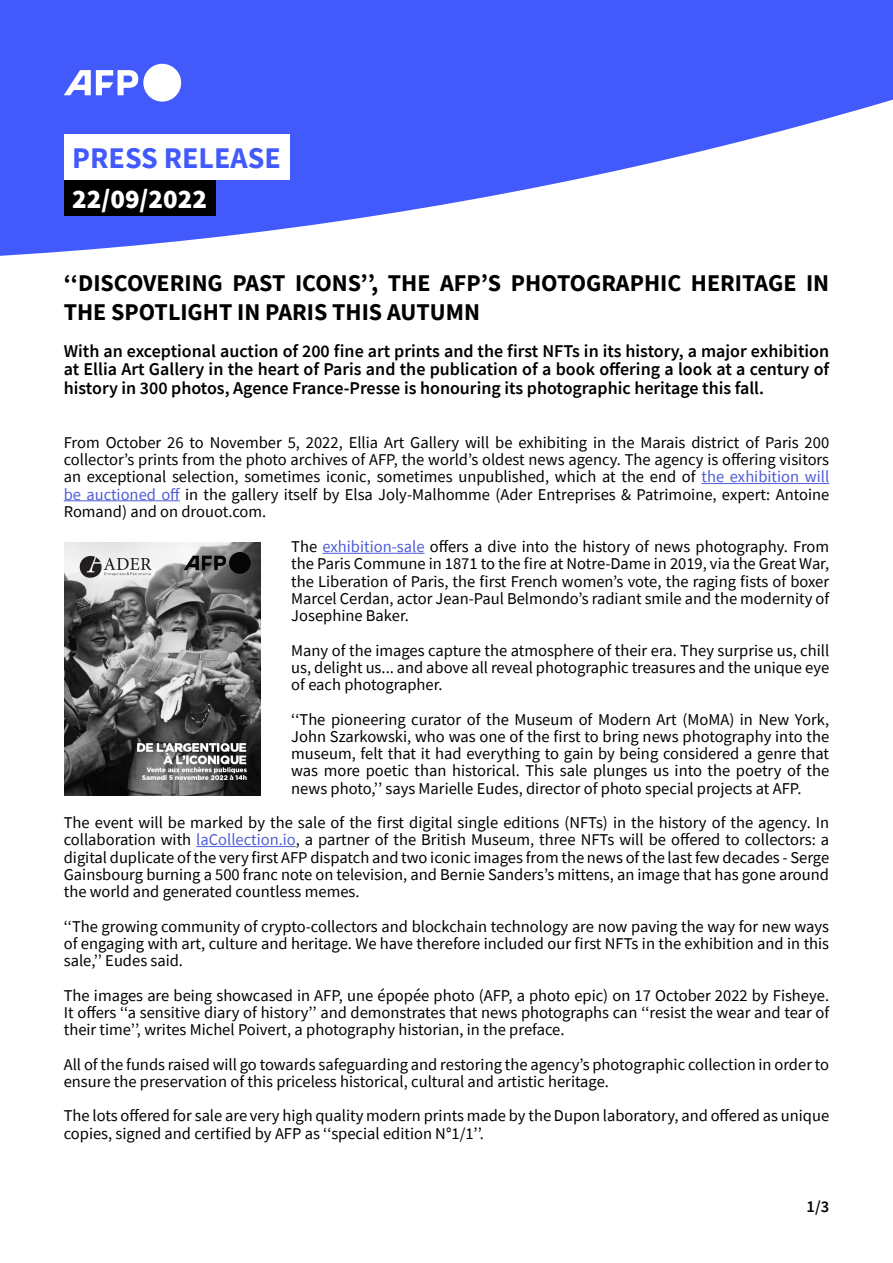
<style>
.page{position:relative;width:893px;height:1263px;background:#fff}
.page>*{position:absolute;margin:0;border:0;box-sizing:border-box;transform-origin:0 0}
.Communiqué{font:700 30px "Source Sans Pro";color:#425afb}
.Date{font:900 27px "Source Sans Pro";color:#fff}
.Titre{font:700 24px/28.8px "Source Sans Pro";color:#000}
.Chapeau{font:600 18px/18px "Source Sans Pro";color:#000;text-align:justify}
.Corps{font:16.5px/17.2px "Source Sans Pro";color:#000;text-align:justify}
.Chapeau-2{font:600 16.5px "Source Sans Pro";color:#000}
.s1{color:#4f5cd6}
</style>
<div class="page">
<hr style="left:701px;top:483px;width:128px;height:1px;background:#4f5cd6">
<hr style="left:64px;top:500px;width:116px;height:1px;background:#4f5cd6">
<hr style="left:322px;top:553px;width:102px;height:1px;background:#4f5cd6">
<hr style="left:196px;top:846px;width:100px;height:1px;background:#4f5cd6">
<svg style="left:0;top:0;width:893px;height:256px;fill:#425afb"></svg>
<img style="left:64px;top:543px;width:196px;height:252px">
<svg style="left:64px;top:64px;width:117px;height:38px"></svg>
<div style="left:64px;top:180px;width:151px;height:36px;background:#000"></div>
<div style="left:64px;top:134px;width:225px;height:46px;background:#fff"></div>
<p class="Communiqué" style="left:72px;top:138px;width:210px">PRESS RELEASE</p>
<p class="Date" style="left:72px;top:180px;width:136px">22/09/2022</p>
<p class="Titre" style="left:64px;top:268px;width:767px">‘‘DISCOVERING PAST ICONS’’, THE AFP’S PHOTOGRAPHIC HERITAGE IN<br>THE SPOTLIGHT IN PARIS THIS AUTUMN</p>
<p class="Chapeau" style="left:64px;top:342px;width:767px">With an exceptional auction of 200 fine art prints and the first NFTs in its history, a major exhibition at Ellia Art Gallery in the heart of Paris and the publication of a book offering a look at a century of history in 300 photos, Agence France-Presse is honouring its photographic heritage this fall.</p>
<p class="Corps" style="left:64px;top:434px;width:767px">From October 26 to November 5, 2022, Ellia Art Gallery will be exhibiting in the Marais district of Paris 200 collector’s prints from the photo archives of AFP, the world’s oldest news agency. The agency is offering visitors an exceptional selection, sometimes iconic, sometimes unpublished, which at the end of <span class="s1">the exhibition will be auctioned off</span> in the gallery itself by Elsa Joly-Malhomme (Ader Entreprises &amp; Patrimoine, expert: Antoine Romand) and on drouot.com.</p>
<p class="Corps" style="left:291px;top:538px;width:539px">The <span class="s1">exhibition-sale</span> offers a dive into the history of news photography. From the Paris Commune in 1871 to the fire at Notre-Dame in 2019, via the Great War, the Liberation of Paris, the first French women’s vote, the raging fists of boxer Marcel Cerdan, actor Jean-Paul Belmondo’s radiant smile and the modernity of Josephine Baker.</p>
<p class="Corps" style="left:291px;top:641px;width:539px">Many of the images capture the atmosphere of their era. They surprise us, chill us, delight us... and above all reveal photographic treasures and the unique eye of each photographer.</p>
<p class="Corps" style="left:291px;top:710px;width:539px">‘‘The pioneering curator of the Museum of Modern Art (MoMA) in New York, John Szarkowski, who was one of the first to bring news photography into the museum, felt that it had everything to gain by being considered a genre that was more poetic than historical. This sale plunges us into the poetry of the news photo,’’ says Marielle Eudes, director of photo special projects at AFP.</p>
<p class="Corps" style="left:64px;top:814px;width:767px">The event will be marked by the sale of the first digital single editions (NFTs) in the history of the agency. In collaboration with <span class="s1">laCollection.io</span>, a partner of the British Museum, three NFTs will be offered to collectors: a digital duplicate of the very first AFP dispatch and two iconic images from the news of the last few decades - Serge Gainsbourg burning a 500 franc note on television, and Bernie Sanders’s mittens, an image that has gone around the world and generated countless memes.</p>
<p class="Corps" style="left:64px;top:917px;width:767px">‘‘The growing community of crypto-collectors and blockchain technology are now paving the way for new ways of engaging with art, culture and heritage. We have therefore included our first NFTs in the exhibition and in this sale,’’ Eudes said.</p>
<p class="Corps" style="left:64px;top:986px;width:767px">The images are being showcased in AFP, une épopée photo (AFP, a photo epic) on 17 October 2022 by Fisheye.<br>It offers ‘‘a sensitive diary of history’’ and demonstrates that news photographs can ‘‘resist the wear and tear of their time’’, writes Michel Poivert, a photography historian, in the preface.</p>
<p class="Corps" style="left:64px;top:1055px;width:767px">All of the funds raised will go towards safeguarding and restoring the agency’s photographic collection in order to ensure the preservation of this priceless historical, cultural and artistic heritage.</p>
<p class="Corps" style="left:64px;top:1107px;width:767px">The lots offered for sale are very high quality modern prints made by the Dupon laboratory, and offered as unique copies, signed and certified by AFP as ‘‘special edition N°1/1’’.</p>
<p class="Chapeau-2" style="left:807px;top:1195px;width:24px">1/3</p>
</div>
